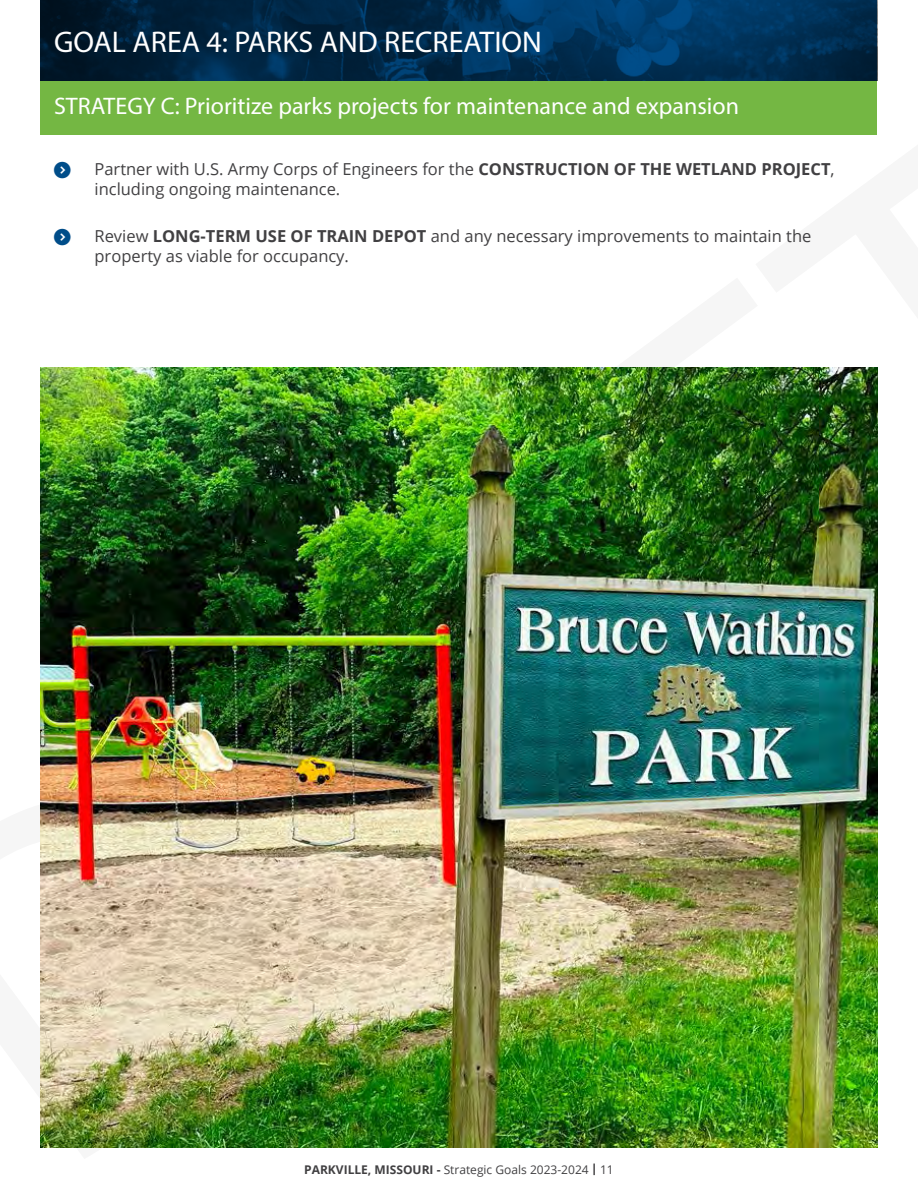
<style>
.page{position:relative;width:918px;height:1188px;background:#fff}
.page>*{position:absolute;margin:0;border:0;box-sizing:border-box;transform-origin:0 0}
.t1{font:30px "Myriad Pro";color:#fff}
.t2{font:24px "Myriad Pro";color:#fff}
.t3{font:16.5px/19.8px "Open Sans";color:#414042}
.t4{font:12px "Open Sans";color:#414042}
.s1{font-weight:700}
.s2{font-family:"Merriweather Sans";font-weight:700}
</style>
<div class="page">
<svg style="left:40px;top:0;width:838px;height:81px;background:#002b4d"></svg>
<div style="left:40px;top:81px;width:838px;height:54px;background:#74b743"></div>
<img style="left:40px;top:367px;width:838px;height:780px">
<h1 class="t1" style="left:54px;top:24px;width:489px">GOAL AREA 4: PARKS AND RECREATION</h1>
<h2 class="t2" style="left:54px;top:91px;width:686px">STRATEGY C: Prioritize parks projects for maintenance and expansion</h2>
<p class="t3" style="left:95px;top:159px;width:742px">Partner with U.S. Army Corps of Engineers for the <span class="s1">CONSTRUCTION OF THE WETLAND PROJECT</span>, including ongoing maintenance.</p>
<p class="t3" style="left:95px;top:226px;width:718px">Review <span class="s1">LONG-TERM USE OF TRAIN DEPOT</span> and any necessary improvements to maintain the property as viable for occupancy.</p>
<p class="t4" style="left:304px;top:1161px;width:311px"><span class="s1">PARKVILLE, MISSOURI -</span> Strategic Goals 2023-2024 <span class="s2">|</span> 11</p>
</div>
